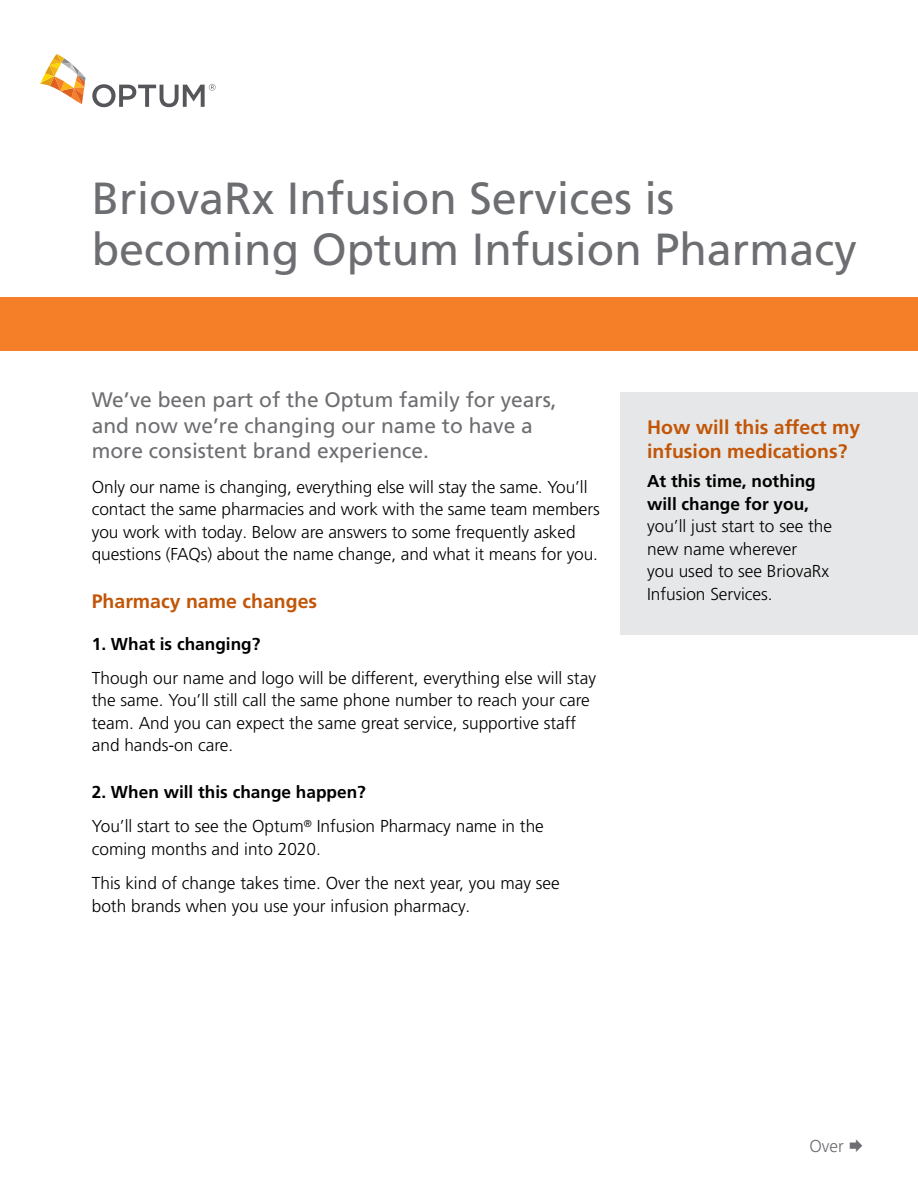
<style>
.page{position:relative;width:918px;height:1188px;background:#fff}
.page>*{position:absolute;margin:0;border:0;box-sizing:border-box;transform-origin:0 0}
.H1__B2C_GME_Headlin{font:45px/51px "Frutiger LT Pro";color:#6d6e71}
.P__B2C_GME_Lead-in{font:21px/25.5px "Frutiger LT Pro";color:#6d6e71}
.H2__B2C_GME_Section{font:700 19.5px/24px "Frutiger LT Pro";color:#c25608}
.P__B2C_GME_Main_Bod{font:300 17.25px/22.5px "Frutiger LT Pro";color:#000}
.H3__B2C_GME_2nd_Lev{font:700 17.25px "Frutiger LT Pro";color:#000}
.t1{font:300 17.25px "Frutiger LT Pro";color:#6d6e71}
.s1{font-weight:700}
</style>
<div class="page">
<svg style="left:40px;top:54px;width:46px;height:50px"></svg>
<svg style="left:92px;top:84px;width:124px;height:23px"></svg>
<div style="left:0;top:297px;width:918px;height:54px;background:#f57e29"></div>
<div style="left:620px;top:392px;width:298px;height:242px;background:#e6e7e8"></div>
<h1 class="H1__B2C_GME_Headlin" style="left:92px;top:173px;width:767px">BriovaRx Infusion Services is becoming Optum Infusion Pharmacy</h1>
<p class="P__B2C_GME_Lead-in" style="left:92px;top:387px;width:467px">We’ve been part of the Optum family for years, and now we’re changing our name to have a more consistent brand experience.</p>
<p class="P__B2C_GME_Main_Bod" style="left:92px;top:476px;width:509px">Only our name is changing, everything else will stay the same. You’ll contact the same pharmacies and work with the same team members you work with today. Below are answers to some frequently asked questions (FAQs) about the name change, and what it means for you.</p>
<h2 class="H2__B2C_GME_Section" style="left:92px;top:590px;width:227px">Pharmacy name changes</h2>
<h3 class="H3__B2C_GME_2nd_Lev" style="left:92px;top:633px;width:170px">1. What is changing?</h3>
<p class="P__B2C_GME_Main_Bod" style="left:92px;top:667px;width:506px">Though our name and logo will be different, everything else will stay the same. You’ll still call the same phone number to reach your care team. And you can expect the same great service, supportive staff and hands-on care.</p>
<h3 class="H3__B2C_GME_2nd_Lev" style="left:92px;top:782px;width:276px">2. When will this change happen?</h3>
<p class="P__B2C_GME_Main_Bod" style="left:92px;top:815px;width:454px">You’ll start to see the Optum<sup>®</sup> Infusion Pharmacy name in the coming months and into 2020.</p>
<p class="P__B2C_GME_Main_Bod" style="left:92px;top:872px;width:470px">This kind of change takes time. Over the next year, you may see both brands when you use your infusion pharmacy.</p>
<h2 class="H2__B2C_GME_Section" style="left:647px;top:415px;width:215px">How will this affect my infusion medications?</h2>
<p class="P__B2C_GME_Main_Bod" style="left:647px;top:470px;width:186px"><span class="s1">At this time, nothing will change for you, </span>you’ll just start to see the new name wherever<br>you used to see BriovaRx<br>Infusion Services.</p>
<p class="t1" style="left:809px;top:1136px;width:36px">Over</p>
</div>
